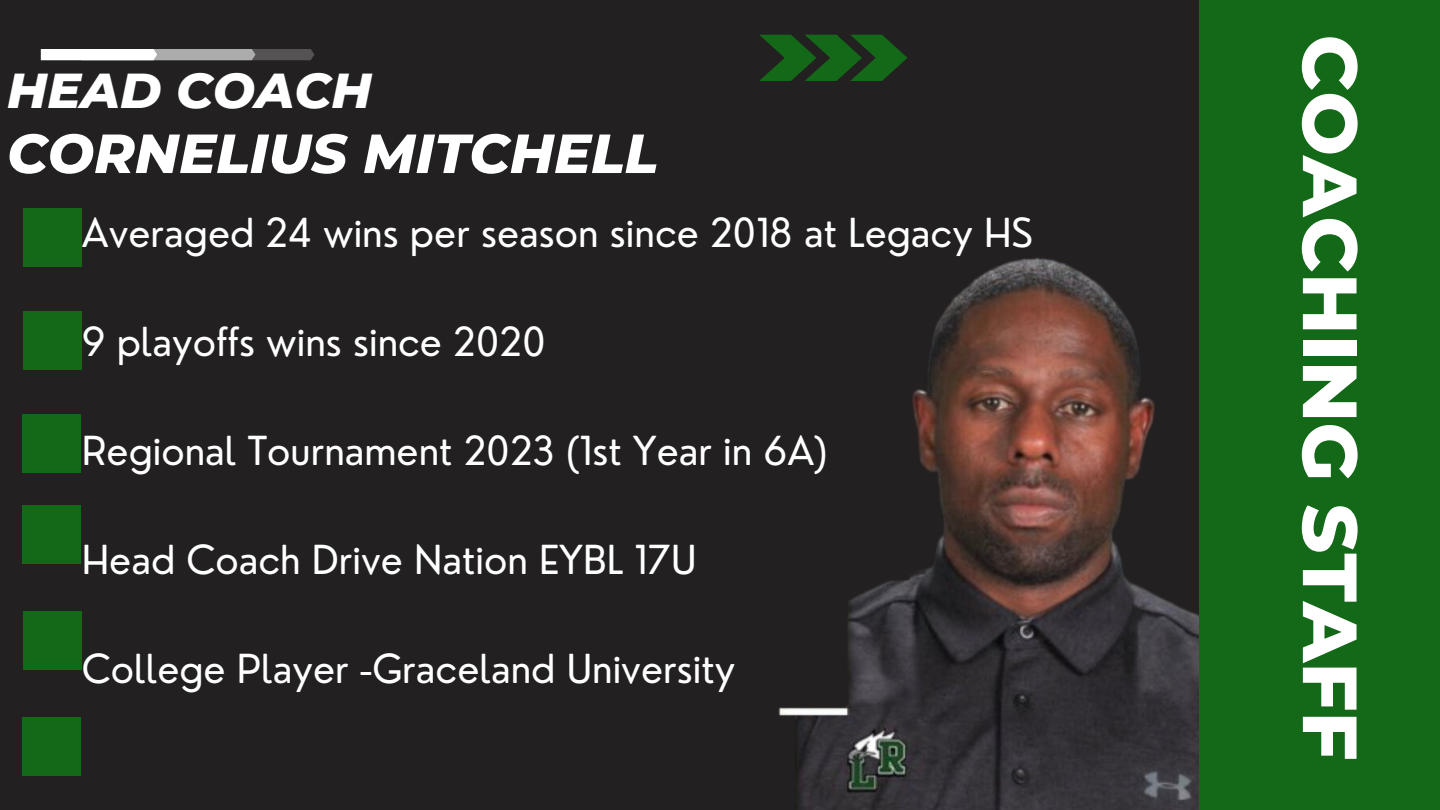
<style>
.page{position:relative;width:1440px;height:810px;background:#222020}
.page>*{position:absolute;margin:0;border:0;box-sizing:border-box;transform-origin:0 0}
.t1{font:800 76.6px "Montserrat";color:#fff}
.t2{font:italic 800 55px "Montserrat";color:#fff}
.t3{font:italic 800 50px "Montserrat";color:#fff}
.t4{font:39px "Nourd";color:#fff}
</style>
<div class="page">
<img style="left:778px;top:257px;width:421px;height:553px">
<div style="left:1199px;top:0;width:241px;height:810px;background:#136917"></div>
<svg style="left:759px;top:35px;width:149px;height:46px"></svg>
<svg style="left:41px;top:49px;width:273px;height:11px;background:#bbbaba"></svg>
<div style="left:24px;top:208px;width:58px;height:58px;background:#136917"></div>
<div style="left:24px;top:311px;width:58px;height:58px;background:#136917"></div>
<div style="left:23px;top:718px;width:58px;height:58px;background:#136917"></div>
<div style="left:24px;top:611px;width:58px;height:59px;background:#136917"></div>
<div style="left:23px;top:505px;width:58px;height:58px;background:#136917"></div>
<div style="left:23px;top:414px;width:58px;height:58px;background:#136917"></div>
<p class="t3" style="left:7px;top:59px;width:366px">HEAD COACH</p>
<p class="t2" style="left:7px;top:120px;width:653px">CORNELIUS MITCHELL</p>
<p class="t4" style="left:82px;top:208px;width:953px">Averaged 24 wins per season since 2018 at Legacy HS</p>
<p class="t4" style="left:82px;top:317px;width:466px">9 playoffs wins since 2020</p>
<p class="t4" style="left:82px;top:426px;width:747px">Regional Tournament 2023 (1st Year in 6A)</p>
<p class="t4" style="left:82px;top:535px;width:616px">Head Coach Drive Nation EYBL 17U</p>
<p class="t4" style="left:82px;top:644px;width:655px">College Player -Graceland University</p>
<p class="t1" style="left:1377px;top:35px;width:727px;rotate:90deg">COACHING STAFF</p>
</div>
